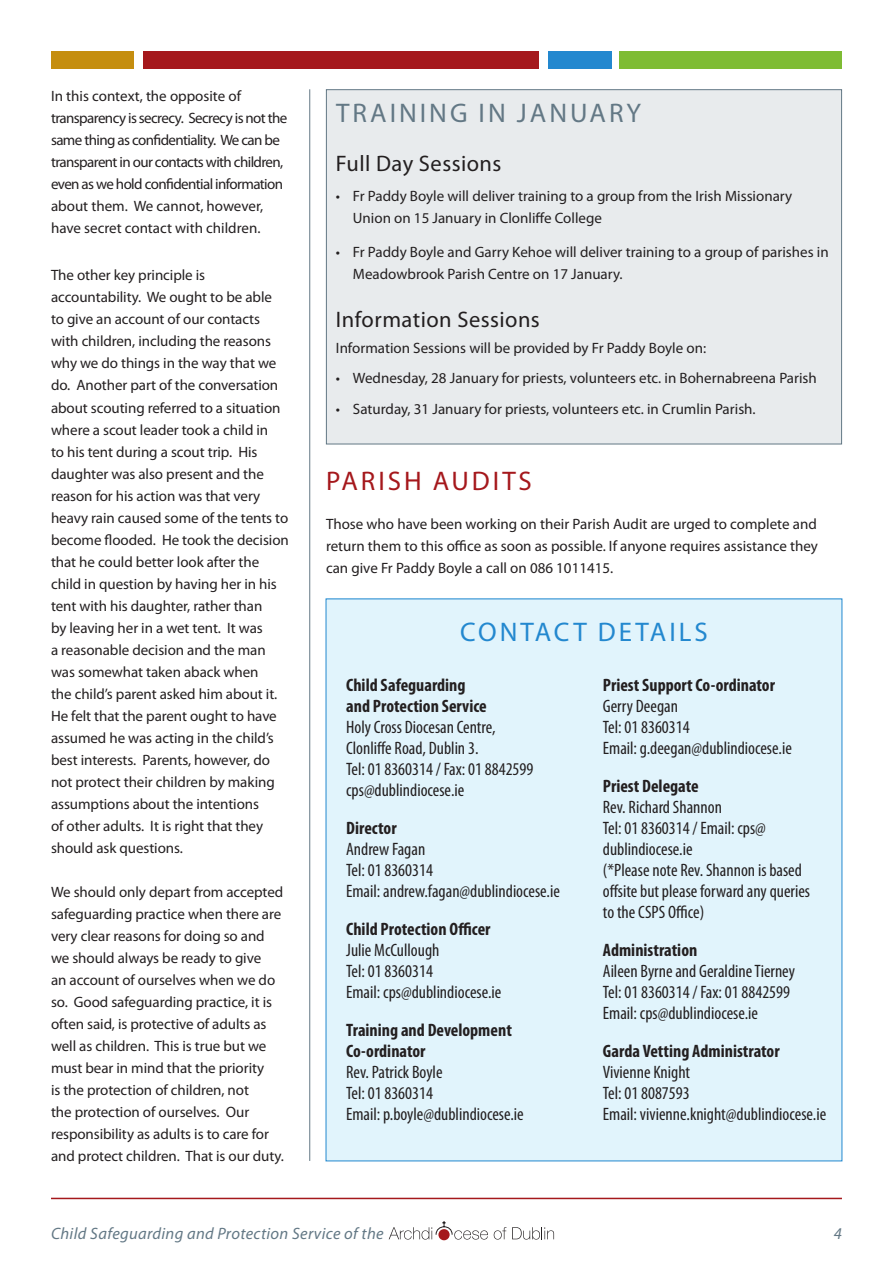
<style>
.page{position:relative;width:893px;height:1263px;background:#fff}
.page>*{position:absolute;margin:0;border:0;box-sizing:border-box;transform-origin:0 0}
.HEADING_1{font:27px "Myriad Pro";letter-spacing:.11em;color:#637885}
.HEADING_1-2{font:27px "Myriad Pro";letter-spacing:.11em;color:#2388cf}
.HEADING_1-3{font:27px "Myriad Pro";letter-spacing:.11em;color:#a5181c}
.HEADING_3{font:22.5px "Myriad Pro";letter-spacing:.02em;color:#231f20}
.BODY_COPY{font:condensed 18px/21px "Myriad Pro";color:#231f20}
.BODY_COPY-2{font:italic 16.5px "Myriad Pro";letter-spacing:.02em;color:#637885}
.BODY_COPY-3{font:15px/22px "Myriad Pro";letter-spacing:-.005em;color:#231f20}
.BODY_COPY-4{font:15px/22px "Myriad Pro";letter-spacing:-.04em;color:#231f20}
.s1{font-weight:700}
</style>
<div class="page">
<hr style="left:51px;top:1198px;width:791px;height:1px;background:#a5181c">
<hr style="left:309px;top:89px;width:1px;height:1072px;background:#637885">
<div style="left:438px;top:1229px;width:12px;height:11px;background:#a5181b;border-radius:50%"></div>
<svg style="left:389px;top:1221px;width:99px;height:18px"></svg>
<svg style="left:494px;top:1227px;width:12px;height:12px"></svg>
<svg style="left:512px;top:1227px;width:42px;height:12px"></svg>
<div style="left:326px;top:89px;width:516px;height:355px;background:#e8ebed;border:1px solid #637885"></div>
<div style="left:51px;top:51px;width:83px;height:17px;background:#c58e0f"></div>
<div style="left:548px;top:51px;width:64px;height:17px;background:#2388cf"></div>
<div style="left:620px;top:51px;width:222px;height:17px;background:#7ebc34"></div>
<div style="left:143px;top:51px;width:396px;height:17px;background:#a5181c"></div>
<div style="left:326px;top:599px;width:516px;height:562px;background:#e1f4fc"></div>
<p class="BODY_COPY-4" style="left:51px;top:84px;width:238px">In this context, the opposite of transparency is secrecy. Secrecy is not the same thing as confidentiality. We can be transparent in our contacts with children, even as we hold confidential information about them. We cannot, however, have secret contact with children.</p>
<p class="BODY_COPY-3" style="left:51px;top:264px;width:239px">The other key principle is accountability. We ought to be able<br>to give an account of our contacts with children, including the reasons why we do things in the way that we do. Another part of the conversation about scouting referred to a situation where a scout leader took a child in<br>to his tent during a scout trip. His daughter was also present and the reason for his action was that very heavy rain caused some of the tents to become flooded. He took the decision that he could better look after the child in question by having her in his tent with his daughter, rather than<br>by leaving her in a wet tent. It was<br>a reasonable decision and the man was somewhat taken aback when<br>the child’s parent asked him about it.<br>He felt that the parent ought to have assumed he was acting in the child’s best interests. Parents, however, do not protect their children by making assumptions about the intentions<br>of other adults. It is right that they should ask questions.</p>
<p class="BODY_COPY-3" style="left:51px;top:880px;width:234px">We should only depart from accepted safeguarding practice when there are very clear reasons for doing so and we should always be ready to give<br>an account of ourselves when we do so. Good safeguarding practice, it is often said, is protective of adults as well as children. This is true but we must bear in mind that the priority<br>is the protection of children, not<br>the protection of ourselves. Our responsibility as adults is to care for and protect children. That is our duty.</p>
<p class="HEADING_1" style="left:336px;top:97px;width:306px">TRAINING IN JANUARY</p>
<p class="HEADING_3" style="left:336px;top:149px;width:167px">Full Day Sessions</p>
<p class="BODY_COPY-3" style="left:353px;top:185px;width:441px;text-indent:-17px">• Fr Paddy Boyle will deliver training to a group from the Irish Missionary<br>Union on 15 January in Clonliffe College</p>
<p class="BODY_COPY-3" style="left:353px;top:241px;width:477px;text-indent:-17px">• Fr Paddy Boyle and Garry Kehoe will deliver training to a group of parishes in<br>Meadowbrook Parish Centre on 17 January.</p>
<p class="HEADING_3" style="left:336px;top:306px;width:205px">Information Sessions</p>
<p class="BODY_COPY-3" style="left:336px;top:337px;width:372px">Information Sessions will be provided by Fr Paddy Boyle on:</p>
<p class="BODY_COPY-3" style="left:336px;top:367px;width:482px">• Wednesday, 28 January for priests, volunteers etc. in Bohernabreena Parish</p>
<p class="BODY_COPY-3" style="left:336px;top:397px;width:421px">• Saturday, 31 January for priests, volunteers etc. in Crumlin Parish.</p>
<p class="HEADING_1-3" style="left:326px;top:465px;width:207px">PARISH AUDITS</p>
<p class="BODY_COPY-3" style="left:326px;top:513px;width:493px;text-align:justify">Those who have been working on their Parish Audit are urged to complete and return them to this office as soon as possible. If anyone requires assistance they can give Fr Paddy Boyle a call on 086 1011415.</p>
<p class="HEADING_1-2" style="left:460px;top:615px;width:249px">CONTACT DETAILS</p>
<p class="BODY_COPY" style="left:346px;top:674px;width:189px"><span class="s1">Child Safeguarding<br>and Protection Service<br></span>Holy Cross Diocesan Centre,<br>Clonliffe Road, Dublin 3.<br>Tel: 01 8360314 / Fax: 01 8842599 cps@dublindiocese.ie</p>
<p class="BODY_COPY" style="left:346px;top:817px;width:215px"><span class="s1">Director<br></span>Andrew Fagan<br>Tel: 01 8360314<br>Email: andrew.fagan@dublindiocese.ie</p>
<p class="BODY_COPY" style="left:346px;top:918px;width:157px"><span class="s1">Child Protection Officer<br></span>Julie McCullough<br>Tel: 01 8360314<br>Email: cps@dublindiocese.ie</p>
<p class="BODY_COPY" style="left:346px;top:1019px;width:179px"><span class="s1">Training and Development<br>Co-ordinator<br></span>Rev. Patrick Boyle<br>Tel: 01 8360314<br>Email: p.boyle@dublindiocese.ie</p>
<p class="BODY_COPY" style="left:603px;top:674px;width:190px"><span class="s1">Priest Support Co-ordinator<br></span>Gerry Deegan<br>Tel: 01 8360314<br>Email: g.deegan@dublindiocese.ie</p>
<p class="BODY_COPY" style="left:603px;top:775px;width:209px"><span class="s1">Priest Delegate<br></span>Rev. Richard Shannon<br>Tel: 01 8360314 / Email: cps@ dublindiocese.ie<br>(*Please note Rev. Shannon is based offsite but please forward any queries to the CSPS Office)</p>
<p class="BODY_COPY" style="left:603px;top:939px;width:194px"><span class="s1">Administration<br></span>Aileen Byrne and Geraldine Tierney<br>Tel: 01 8360314 / Fax: 01 8842599<br>Email: cps@dublindiocese.ie</p>
<p class="BODY_COPY" style="left:603px;top:1040px;width:225px"><span class="s1">Garda Vetting Administrator<br></span>Vivienne Knight<br>Tel: 01 8087593<br>Email: vivienne.knight@dublindiocese.ie</p>
<p class="BODY_COPY-2" style="left:51px;top:1223px;width:334px">Child Safeguarding and Protection Service of the</p>
<p class="BODY_COPY-2" style="left:834px;top:1223px;width:10px">4</p>
</div>
